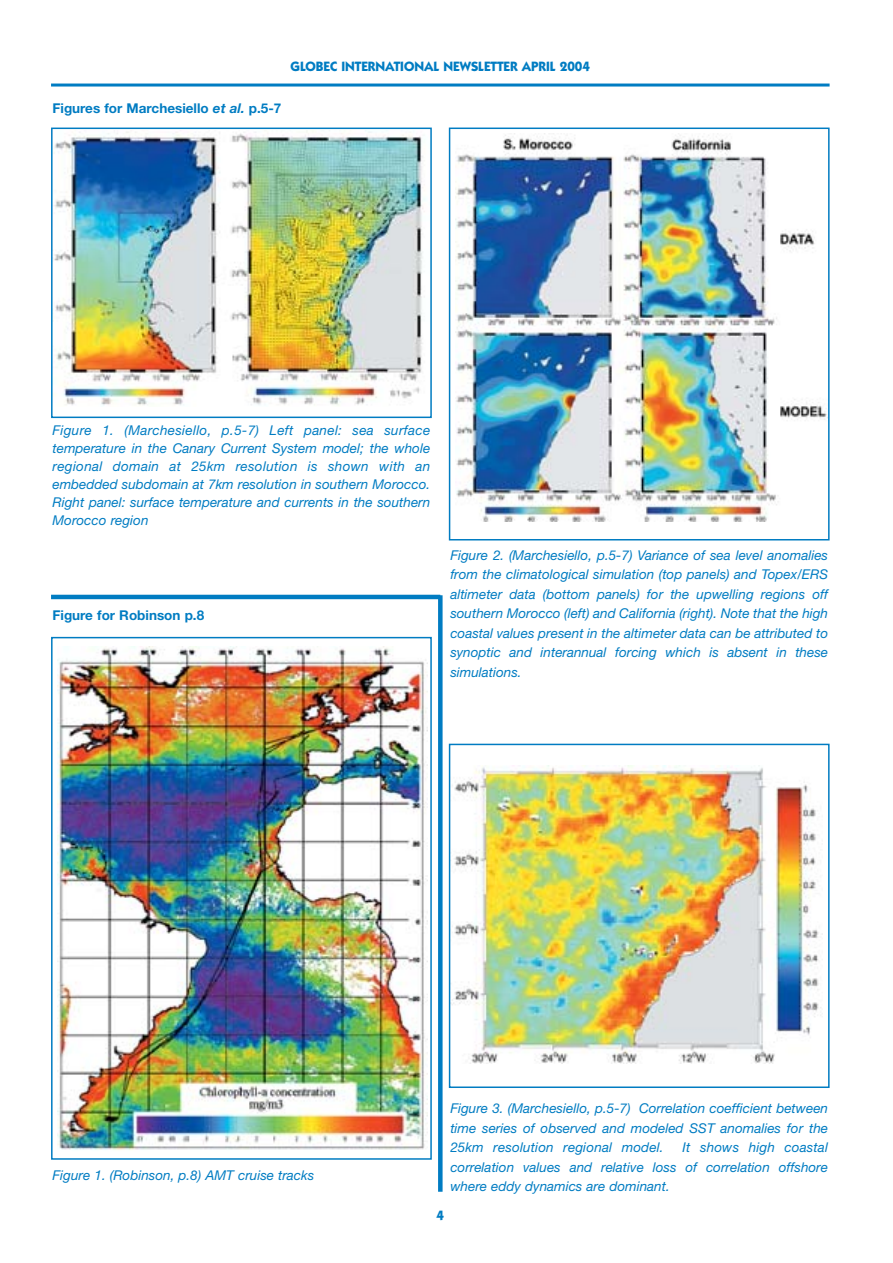
<style>
.page{position:relative;width:893px;height:1263px;background:#fff}
.page>*{position:absolute;margin:0;border:0;box-sizing:border-box;transform-origin:0 0}
.t1{font:italic 13.5px/19.5px "Helvetica Neue";color:#007cc2;text-align:justify}
.t2{font:700 13.5px "Helvetica Neue";color:#007cc2}
.t3{font:700 13.5px "Kabel IT Cby BT";color:#007cc2}
.s1{font-style:italic}
</style>
<div class="page">
<img style="left:57px;top:646px;width:370px;height:504px">
<div style="left:51px;top:637px;width:381px;height:523px;border:2px solid #007cc2"></div>
<img style="left:54px;top:131px;width:372px;height:275px">
<div style="left:51px;top:128px;width:381px;height:290px;border:2px solid #007cc2"></div>
<img style="left:456px;top:133px;width:370px;height:389px">
<div style="left:449px;top:128px;width:380px;height:413px;border:2px solid #007cc2"></div>
<img style="left:452px;top:766px;width:369px;height:297px">
<div style="left:449px;top:744px;width:380px;height:344px;border:2px solid #007cc2"></div>
<hr style="left:51px;top:84px;width:778px;height:3px;background:#007cc2">
<hr style="left:51px;top:595px;width:389px;height:4px;background:#007cc2">
<svg style="left:438px;top:595px;width:4px;height:597px;background:#047ec3"></svg>
<p class="t3" style="left:290px;top:61px;width:301px">GLOBEC INTERNATIONAL NEWSLETTER APRIL 2004</p>
<p class="t2" style="left:53px;top:104px;width:230px">Figures for Marchesiello <span class="s1">et al.</span> p.5-7</p>
<p class="t1" style="left:53px;top:423px;width:379px;line-height:18px">Figure 1. (Marchesiello, p.5-7) Left panel: sea surface temperature in the Canary Current System model; the whole regional domain at 25km resolution is shown with an embedded subdomain at 7km resolution in southern Morocco.<br>Right panel: surface temperature and currents in the southern Morocco region</p>
<p class="t2" style="left:53px;top:611px;width:153px">Figure for Robinson p.8</p>
<p class="t1" style="left:450px;top:547px;width:379px">Figure 2. (Marchesiello, p.5-7) Variance of sea level anomalies from the climatological simulation (top panels) and Topex/ERS altimeter data (bottom panels) for the upwelling regions off southern Morocco (left) and California (right). Note that the high coastal values present in the altimeter data can be attributed to synoptic and interannual forcing which is absent in these simulations.</p>
<p class="t1" style="left:53px;top:1167px;width:263px">Figure 1. (Robinson, p.8) AMT cruise tracks</p>
<p class="t1" style="left:450px;top:1100px;width:379px">Figure 3. (Marchesiello, p.5-7) Correlation coefficient between time series of observed and modeled SST anomalies for the 25km resolution regional model.</p>
<p class="t1" style="left:450px;top:1139px;width:379px;text-indent:232px">It shows high coastal correlation values and relative loss of correlation offshore where eddy dynamics are dominant.</p>
<p class="t3" style="left:436px;top:1211px;width:9px">4</p>
</div>
